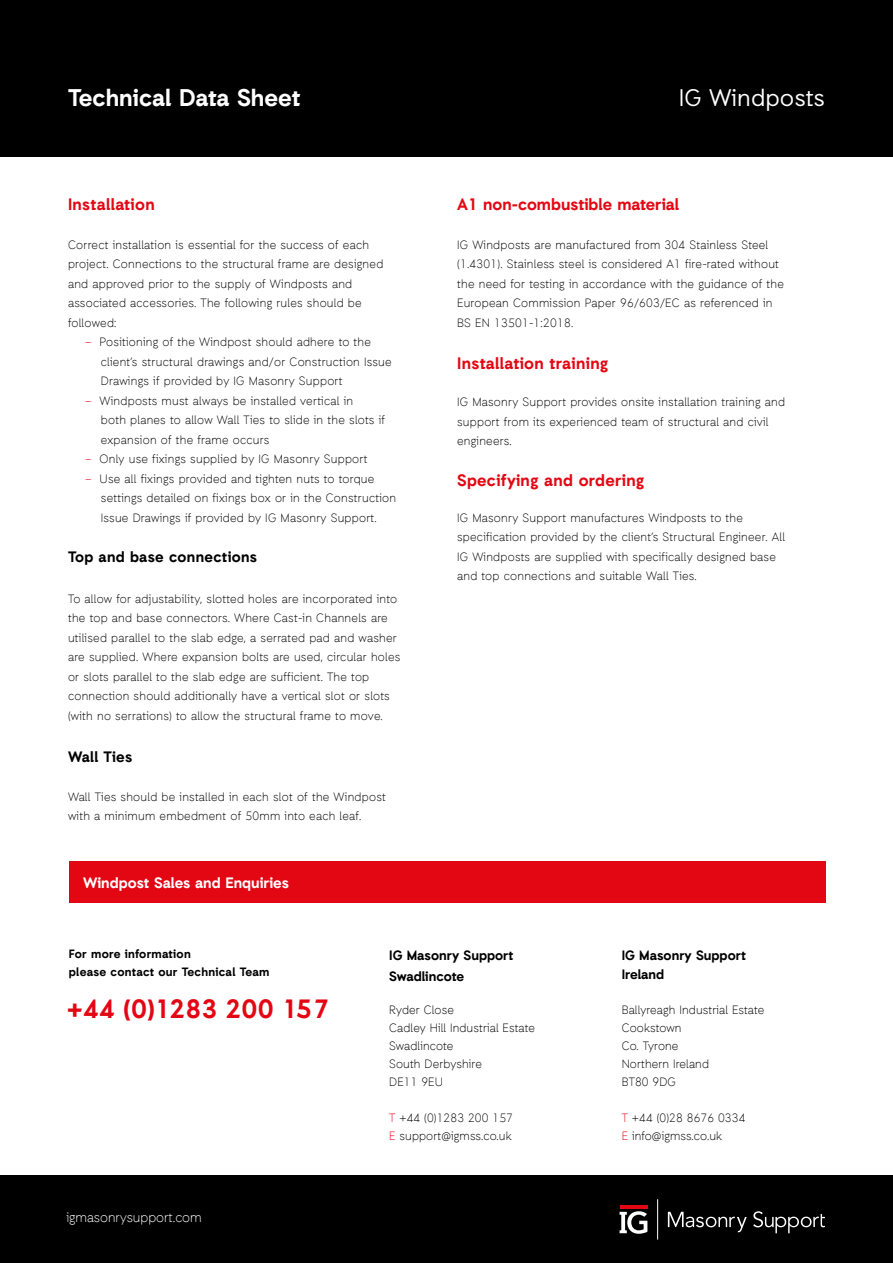
<style>
.page{position:relative;width:893px;height:1263px;background:#fff}
.page>*{position:absolute;margin:0;border:0;box-sizing:border-box;transform-origin:0 0}
.t1{font:700 26.4px "Auxilia";color:#e30613}
.t2{font:700 24px "Auxilia";color:#fff}
.t3{font:24px "Auxilia";color:#fff}
.t4{font:700 16.5px "Auxilia";letter-spacing:.02em;color:#e30613}
.t5{font:700 16.5px "Auxilia";color:#e30613}
.t6{font:700 15px "Auxilia";letter-spacing:.02em;color:#000}
.t7{font:700 15px "Auxilia";color:#fff}
.t8{font:700 13.5px/19.5px "Auxilia";color:#000}
.t9{font:300 13.5px "Auxilia";color:#fff}
.t10{font:300 12px/19.5px "Auxilia";letter-spacing:.02em;color:#000}
.t11{font:700 12px/18px "Auxilia";letter-spacing:.02em;color:#000}
.s1{color:#e30613}
</style>
<div class="page">
<div style="left:0;top:0;width:893px;height:156px;background:#000"></div>
<div style="left:0;top:1176px;width:893px;height:87px;background:#000"></div>
<hr style="left:620px;top:1206px;width:27px;height:3px;background:#e30613">
<svg style="left:620px;top:1211px;width:27px;height:23px"></svg>
<hr style="left:657px;top:1199px;width:1px;height:40px;background:#fff">
<svg style="left:753px;top:1211px;width:72px;height:22px"></svg>
<svg style="left:668px;top:1212px;width:79px;height:20px"></svg>
<div style="left:69px;top:861px;width:757px;height:42px;background:#e30613"></div>
<h2 class="t2" style="left:68px;top:83px;width:234px">Technical Data Sheet</h2>
<h2 class="t3" style="left:679px;top:83px;width:148px">IG Windposts</h2>
<h3 class="t4" style="left:68px;top:194px;width:88px">Installation</h3>
<p class="t10" style="left:68px;top:235px;width:317px">Correct installation is essential for the success of each project. Connections to the structural frame are designed and approved prior to the supply of Windposts and associated accessories. The following rules should be followed:</p>
<p class="t10" style="left:101px;top:332px;width:292px;text-indent:-16px"><span class="s1">–</span> Positioning of the Windpost should adhere to the client’s structural drawings and/or Construction Issue<br>Drawings if provided by IG Masonry Support</p>
<p class="t10" style="left:101px;top:391px;width:286px;text-indent:-16px"><span class="s1">–</span> Windposts must always be installed vertical in<br>both planes to allow Wall Ties to slide in the slots if expansion of the frame occurs</p>
<p class="t10" style="left:85px;top:449px;width:284px"><span class="s1">–</span> Only use fixings supplied by IG Masonry Support</p>
<p class="t10" style="left:101px;top:469px;width:297px;text-indent:-16px"><span class="s1">–</span> Use all fixings provided and tighten nuts to torque settings detailed on fixings box or in the Construction<br>Issue Drawings if provided by IG Masonry Support.</p>
<p class="t6" style="left:68px;top:548px;width:191px">Top and base connections</p>
<p class="t10" style="left:68px;top:589px;width:334px">To allow for adjustability, slotted holes are incorporated into the top and base connectors. Where Cast-in Channels are utilised parallel to the slab edge, a serrated pad and washer are supplied. Where expansion bolts are used, circular holes or slots parallel to the slab edge are sufficient. The top connection should additionally have a vertical slot or slots (with no serrations) to allow the structural frame to move.</p>
<p class="t6" style="left:68px;top:747px;width:66px">Wall Ties</p>
<p class="t10" style="left:68px;top:787px;width:319px">Wall Ties should be installed in each slot of the Windpost with a minimum embedment of 50mm into each leaf.</p>
<p class="t7" style="left:83px;top:873px;width:207px">Windpost Sales and Enquiries</p>
<h3 class="t5" style="left:457px;top:194px;width:224px">A1 non-combustible material</h3>
<p class="t10" style="left:457px;top:235px;width:328px">IG Windposts are manufactured from 304 Stainless Steel (1.4301). Stainless steel is considered A1 fire-rated without the need for testing in accordance with the guidance of the European Commission Paper 96/603/EC as referenced in BS EN 13501-1:2018.</p>
<h3 class="t4" style="left:457px;top:353px;width:153px">Installation training</h3>
<p class="t10" style="left:457px;top:392px;width:329px">IG Masonry Support provides onsite installation training and support from its experienced team of structural and civil engineers.</p>
<h3 class="t4" style="left:457px;top:470px;width:189px">Specifying and ordering</h3>
<p class="t10" style="left:457px;top:508px;width:330px">IG Masonry Support manufactures Windposts to the specification provided by the client’s Structural Engineer. All IG Windposts are supplied with specifically designed base and top connections and suitable Wall Ties.</p>
<p class="t11" style="left:69px;top:945px;width:202px">For more information<br>please contact our Technical Team</p>
<h1 class="t1" style="left:67px;top:992px;width:264px">+44 (0)1283 200 157</h1>
<p class="t9" style="left:66px;top:1209px;width:137px">igmasonrysupport.com</p>
<p class="t8" style="left:389px;top:944px;width:126px;line-height:21px">IG Masonry Support<br>Swadlincote</p>
<p class="t10" style="left:389px;top:1000px;width:147px;line-height:18px">Ryder Close<br>Cadley Hill Industrial Estate<br>Swadlincote<br>South Derbyshire<br>DE11 9EU</p>
<p class="t10" style="left:389px;top:1108px;width:125px;line-height:18px"><span class="s1">T</span> +44 (0)1283 200 157<br><span class="s1">E</span> support@igmss.co.uk</p>
<p class="t8" style="left:622px;top:945px;width:126px">IG Masonry Support<br>Ireland</p>
<p class="t10" style="left:622px;top:1000px;width:144px;line-height:18px">Ballyreagh Industrial Estate<br>Cookstown<br>Co. Tyrone<br>Northern Ireland<br>BT80 9DG</p>
<p class="t10" style="left:622px;top:1108px;width:125px;line-height:18px"><span class="s1">T</span> +44 (0)28 8676 0334<br><span class="s1">E</span> info@igmss.co.uk</p>
</div>
